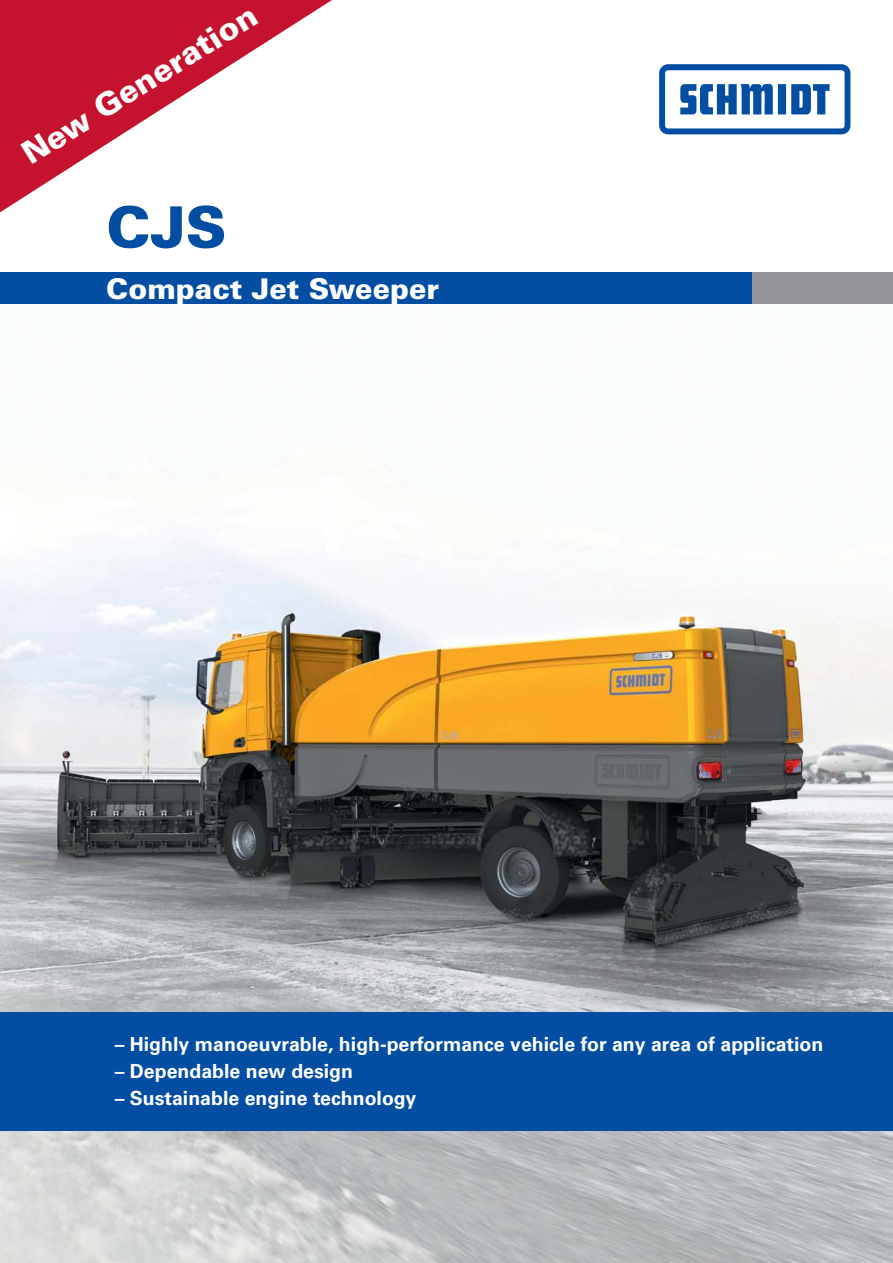
<style>
.page{position:relative;width:893px;height:1263px;background:#fff}
.page>*{position:absolute;margin:0;border:0;box-sizing:border-box;transform-origin:0 0}
.t1{font:900 57px "Univers LT Pro 75";color:#034ea2}
.t2{font:900 31.5px "Univers LT Pro 75";color:#fff}
.t3{font:900 28.5px "Univers LT Pro 75";color:#fff}
.t4{font:700 19.5px "Univers Com 65";color:#fff}
.t5{font:700 19.5px "Univers LT Pro 65";color:#fff}
.s1{font-family:"Univers LT Pro 65"}
</style>
<div class="page">
<img style="left:0;top:473px;width:893px;height:790px">
<div style="left:0;top:272px;width:753px;height:32px;background:#034ea2"></div>
<div style="left:753px;top:272px;width:140px;height:32px;background:#939598"></div>
<svg style="left:659px;top:64px;width:191px;height:70px"></svg>
<svg style="left:0;top:0;width:332px;height:213px"></svg>
<div style="left:0;top:1012px;width:893px;height:118px;background:#034ea2"></div>
<h2 class="t2" style="left:15px;top:141px;width:272px;rotate:-32deg">New Generation</h2>
<h1 class="t1" style="left:106px;top:195px;width:122px">CJS</h1>
<h3 class="t3" style="left:106px;top:272px;width:334px">Compact Jet Sweeper</h3>
<p class="t4" style="left:115px;top:1037px;width:710px"><span class="s1">–</span> Highly manoeuvrable, high-performance vehicle for any area of application</p>
<p class="t5" style="left:115px;top:1064px;width:240px">– Dependable new design</p>
<p class="t5" style="left:115px;top:1091px;width:303px">– Sustainable engine technology</p>
</div>
